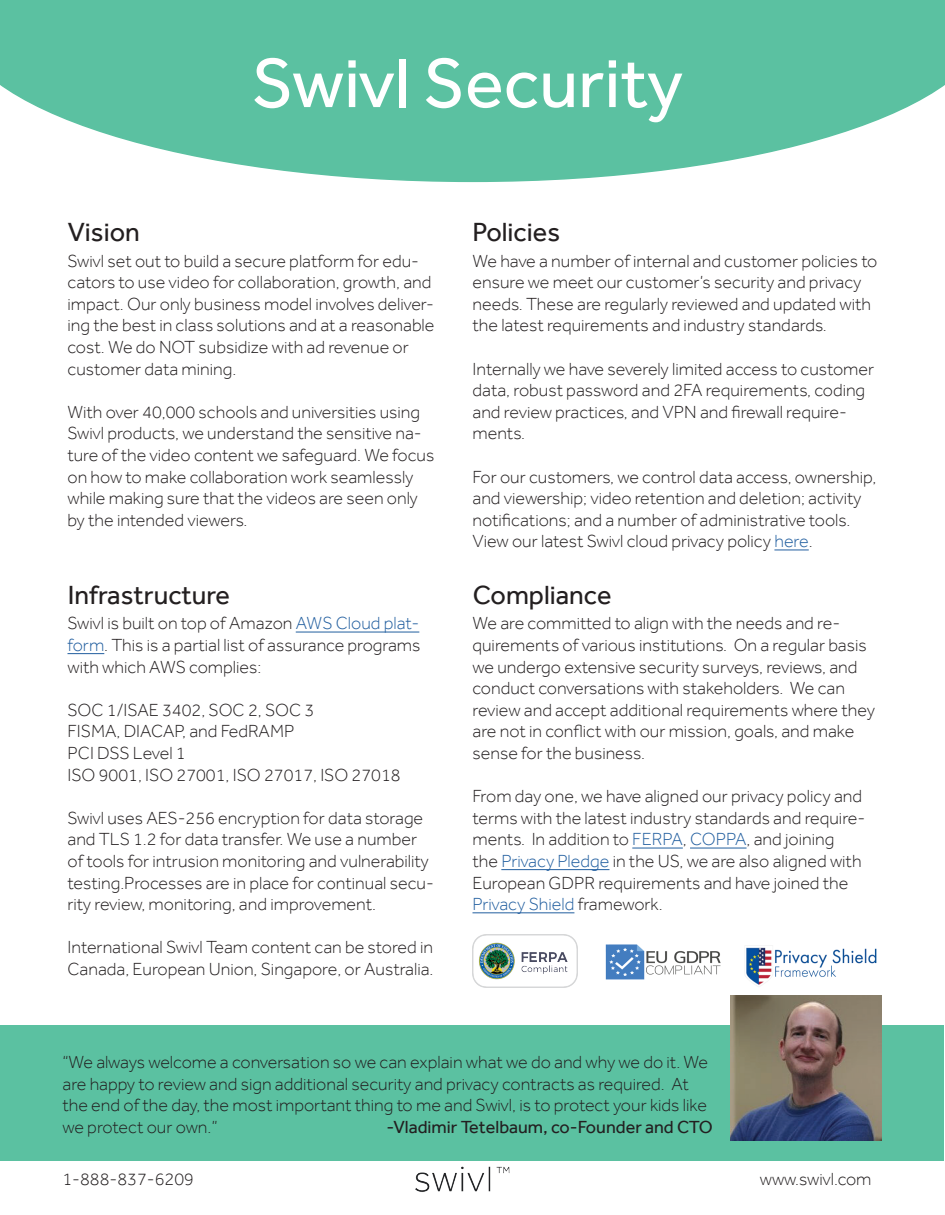
<style>
.page{position:relative;width:945px;height:1215px;background:#fff}
.page>*{position:absolute;margin:0;border:0;box-sizing:border-box;transform-origin:0 0}
.t1{font:72px "Effra";color:#fff}
.t2{font:27px "Effra";color:#231f20}
.t3{font:300 18px/21.6px "Effra";color:#231f20}
.t4{font:18px "Effra";color:#231f20}
.s1{color:#215e9f}
</style>
<div class="page">
<div style="left:1px;top:1026px;width:943px;height:135px;background:#5bc1a1"></div>
<svg style="left:0;top:0;width:945px;height:182px"></svg>
<img style="left:472px;top:935px;width:105px;height:52px">
<img style="left:745px;top:947px;width:132px;height:39px">
<img style="left:605px;top:944px;width:116px;height:36px">
<img style="left:731px;top:995px;width:151px;height:145px">
<hr style="left:296px;top:632px;width:123px;height:1px;background:#215e9f">
<hr style="left:68px;top:653px;width:36px;height:1px;background:#215e9f">
<hr style="left:774px;top:550px;width:35px;height:1px;background:#215e9f">
<hr style="left:632px;top:848px;width:51px;height:1px;background:#215e9f">
<hr style="left:690px;top:848px;width:57px;height:1px;background:#215e9f">
<hr style="left:501px;top:869px;width:108px;height:1px;background:#215e9f">
<hr style="left:472px;top:912px;width:102px;height:1px;background:#215e9f">
<img style="left:415px;top:1166px;width:95px;height:26px">
<p class="t2" style="left:68px;top:217px;width:73px">Vision</p>
<p class="t1" style="left:252px;top:41px;width:433px">Swivl Security</p>
<p class="t2" style="left:472px;top:217px;width:89px">Policies</p>
<p class="t3" style="left:68px;top:250px;width:369px">Swivl set out to build a secure platform for edu&shy;cators to use video for collaboration, growth, and impact. Our only business model involves deliver&shy;ing the best in class solutions and at a reasonable cost. We do NOT subsidize with ad revenue or customer data mining.</p>
<p class="t3" style="left:68px;top:401px;width:368px">With over 40,000 schools and universities using Swivl products, we understand the sensitive na&shy;ture of the video content we safeguard. We focus on how to make collaboration work seamlessly while making sure that the videos are seen only by the intended viewers.</p>
<p class="t2" style="left:68px;top:579px;width:164px">Infrastructure</p>
<p class="t3" style="left:68px;top:613px;width:355px;text-align:justify">Swivl is built on top of Amazon <span class="s1">AWS Cloud plat&shy;form</span>. This is a partial list of assurance programs with which AWS complies:</p>
<p class="t3" style="left:68px;top:699px;width:248px">SOC 1/ISAE 3402, SOC 2, SOC 3</p>
<p class="t3" style="left:68px;top:721px;width:229px">FISMA, DIACAP, and FedRAMP</p>
<p class="t3" style="left:68px;top:742px;width:120px">PCI DSS Level 1</p>
<p class="t3" style="left:68px;top:764px;width:335px">ISO 9001, ISO 27001, ISO 27017, ISO 27018</p>
<p class="t3" style="left:68px;top:807px;width:368px">Swivl uses AES-256 encryption for data storage and TLS 1.2 for data transfer. We use a number of tools for intrusion monitoring and vulnerability testing.Processes are in place for continual secu&shy;rity review, monitoring, and improvement.</p>
<p class="t3" style="left:68px;top:937px;width:368px">International Swivl Team content can be stored in<br>Canada, European Union, Singapore, or Australia.</p>
<p class="t3" style="left:472px;top:250px;width:406px">We have a number of internal and customer policies to ensure we meet our customer’s security and privacy needs. These are regularly reviewed and updated with the latest requirements and industry standards.</p>
<p class="t3" style="left:472px;top:358px;width:403px">Internally we have severely limited access to customer data, robust password and 2FA requirements, coding and review practices, and VPN and firewall require&shy;ments.</p>
<p class="t3" style="left:472px;top:466px;width:405px">For our customers, we control data access, ownership, and viewership; video retention and deletion; activity notifications; and a number of administrative tools.<br>View our latest Swivl cloud privacy policy <span class="s1">here</span>.</p>
<p class="t2" style="left:473px;top:579px;width:140px">Compliance</p>
<p class="t3" style="left:472px;top:613px;width:404px">We are committed to align with the needs and re&shy;quirements of various institutions. On a regular basis we undergo extensive security surveys, reviews, and conduct conversations with stakeholders. We can review and accept additional requirements where they are not in conflict with our mission, goals, and make sense for the business.</p>
<p class="t3" style="left:472px;top:785px;width:394px">From day one, we have aligned our privacy policy and terms with the latest industry standards and require&shy;ments. In addition to <span class="s1">FERPA</span>, <span class="s1">COPPA</span>, and joining<br>the <span class="s1">Privacy Pledge</span> in the US, we are also aligned with European GDPR requirements and have joined the <span class="s1">Privacy Shield</span> framework.</p>
<p class="t3" style="left:62px;top:1051px;width:647px">“We always welcome a conversation so we can explain what we do and why we do it. We are happy to review and sign additional security and privacy contracts as required. At the end of the day, the most important thing to me and Swivl, is to protect your kids like we protect our own.”</p>
<p class="t4" style="left:386px;top:1117px;width:328px">-Vladimir Tetelbaum, co-Founder and CTO</p>
<p class="t3" style="left:62px;top:1168px;width:133px">1-888-837-6209</p>
<p class="t3" style="left:760px;top:1168px;width:113px">www.swivl.com</p>
</div>
